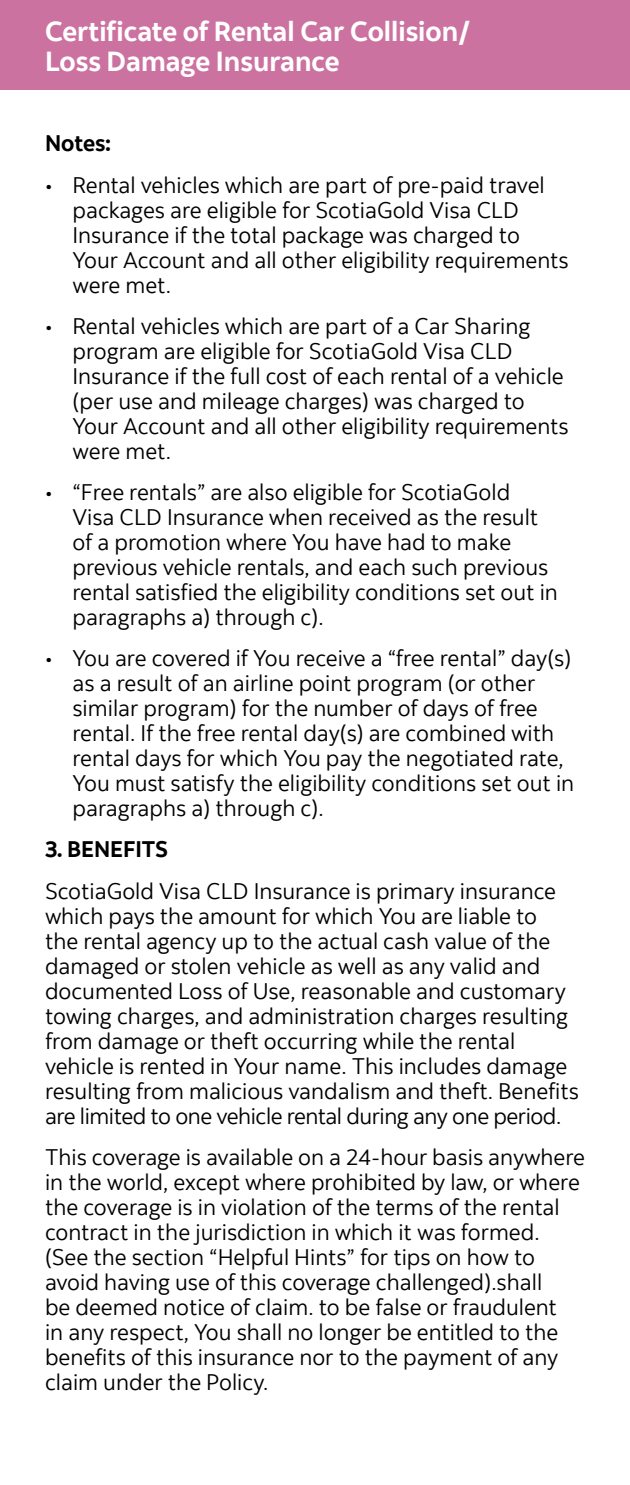
<style>
.page{position:relative;width:630px;height:1485px;background:#fff}
.page>*{position:absolute;margin:0;border:0;box-sizing:border-box;transform-origin:0 0}
.t1{font:700 27.5px/30px "Scotia";color:#fff}
.t2{font:22.5px/25px "Scotia";color:#000}
.t3{font:700 22.5px "Scotia";color:#000}
</style>
<div class="page">
<div style="left:0;top:0;width:630px;height:90px;background:#cb72a0"></div>
<p class="t1" style="left:45px;top:17px;width:427px">Certificate of Rental Car Collision/<br>Loss Damage Insurance</p>
<p class="t3" style="left:45px;top:129px;width:67px">Notes:</p>
<p class="t2" style="left:72px;top:172px;width:498px;text-indent:-27px">• Rental vehicles which are part of pre-paid travel packages are eligible for ScotiaGold Visa CLD Insurance if the total package was charged to Your Account and all other eligibility requirements were met.</p>
<p class="t2" style="left:72px;top:313px;width:498px;text-indent:-27px">• Rental vehicles which are part of a Car Sharing program are eligible for ScotiaGold Visa CLD Insurance if the full cost of each rental of a vehicle (per use and mileage charges) was charged to Your Account and all other eligibility requirements were met.</p>
<p class="t2" style="left:72px;top:479px;width:487px;text-indent:-27px">• “Free rentals” are also eligible for ScotiaGold<br>Visa CLD Insurance when received as the result of a promotion where You have had to make previous vehicle rentals, and each such previous rental satisfied the eligibility conditions set out in paragraphs a) through c).</p>
<p class="t2" style="left:72px;top:646px;width:503px;text-indent:-27px">• You are covered if You receive a “free rental” day(s) as a result of an airline point program (or other similar program) for the number of days of free rental. If the free rental day(s) are combined with rental days for which You pay the negotiated rate, You must satisfy the eligibility conditions set out in paragraphs a) through c).</p>
<p class="t3" style="left:45px;top:835px;width:125px">3. BENEFITS</p>
<p class="t2" style="left:45px;top:878px;width:535px">ScotiaGold Visa CLD Insurance is primary insurance which pays the amount for which You are liable to<br>the rental agency up to the actual cash value of the damaged or stolen vehicle as well as any valid and documented Loss of Use, reasonable and customary towing charges, and administration charges resulting from damage or theft occurring while the rental vehicle is rented in Your name. This includes damage resulting from malicious vandalism and theft. Benefits are limited to one vehicle rental during any one period.</p>
<p class="t2" style="left:45px;top:1144px;width:542px">This coverage is available on a 24-hour basis anywhere in the world, except where prohibited by law, or where the coverage is in violation of the terms of the rental contract in the jurisdiction in which it was formed. (See the section “Helpful Hints” for tips on how to avoid having use of this coverage challenged).shall<br>be deemed notice of claim. to be false or fraudulent<br>in any respect, You shall no longer be entitled to the benefits of this insurance nor to the payment of any claim under the Policy.</p>
</div>
